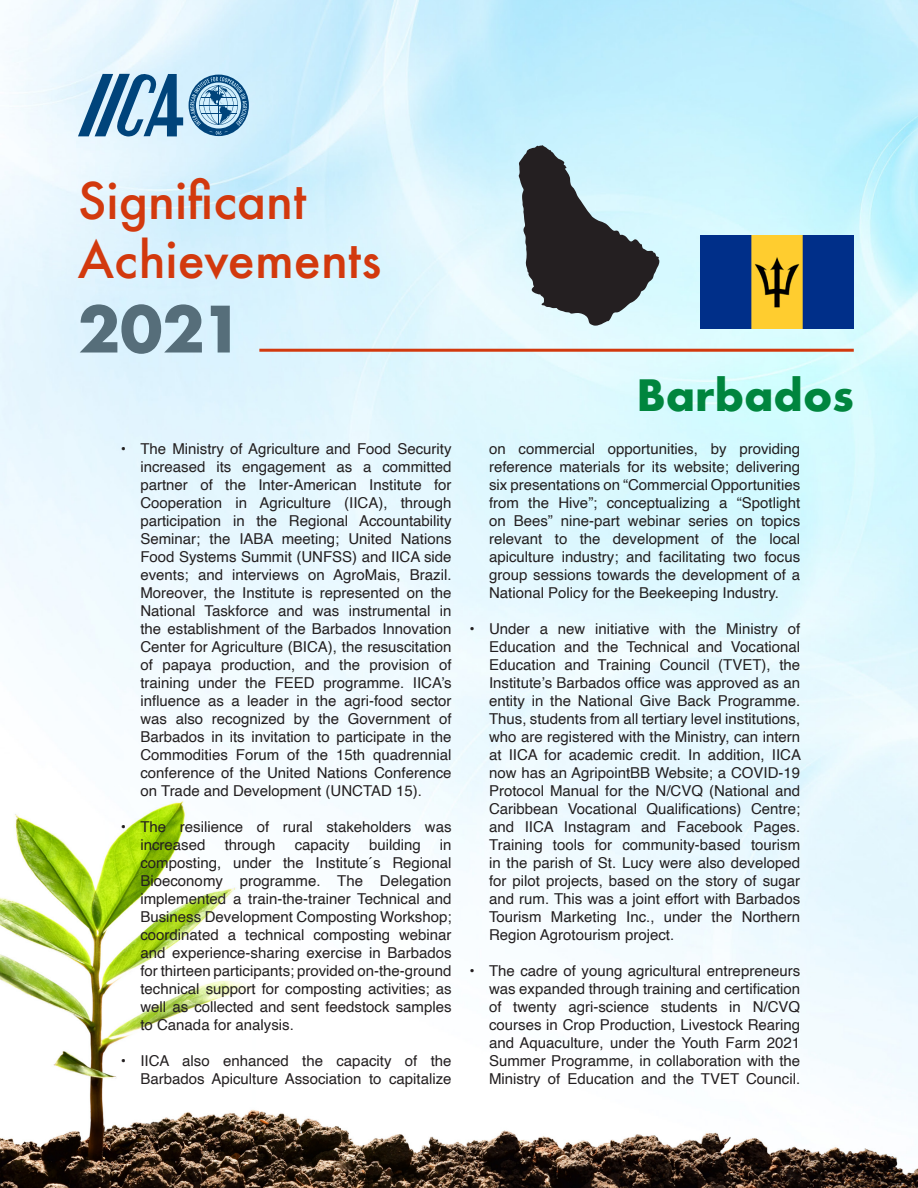
<style>
.page{position:relative;width:918px;height:1188px;background:#fff}
.page>*{position:absolute;margin:0;border:0;box-sizing:border-box;transform-origin:0 0}
.t1{font:700 62.1px "Futura";color:#566e7a}
.t2{font:500 49.05px/58.9px "Futura";color:#d2390e}
.t3{font:700 42px "Futura";color:#00853e}
.t4{font:15px/18px "Helvetica";color:#231f20;text-align:justify}
</style>
<div class="page">
<svg style="left:78px;top:69px;width:105px;height:68px;background:#7ba5c3"></svg>
<svg style="left:189px;top:75px;width:60px;height:61px;background:#79a6c5"></svg>
<hr style="left:259px;top:349px;width:595px;height:3px;background:#d2390e">
<img style="left:0;top:783px;width:918px;height:405px">
<img style="left:700px;top:235px;width:154px;height:94px">
<svg style="left:519px;top:145px;width:140px;height:181px;background:#748185"></svg>
<h2 class="t2" style="left:78px;top:171px;width:305px">Significant<br>Achievements</h2>
<h1 class="t1" style="left:78px;top:284px;width:167px">2021</h1>
<p class="t4" style="left:140px;top:440px;width:313px;text-indent:-20px">• The Ministry of Agriculture and Food Security increased its engagement as a committed partner of the Inter-American Institute for Cooperation in Agriculture (IICA), through participation in the Regional Accountability Seminar; the IABA meeting; United Nations Food Systems Summit (UNFSS) and IICA side events; and interviews on AgroMais, Brazil.<br>Moreover, the Institute is represented on the National Taskforce and was instrumental in the establishment of the Barbados Innovation Center for Agriculture (BICA), the resuscitation of papaya production, and the provision of training under the FEED programme. IICA’s influence as a leader in the agri-food sector was also recognized by the Government of Barbados in its invitation to participate in the Commodities Forum of the 15th quadrennial conference of the United Nations Conference on Trade and Development (UNCTAD 15).</p>
<p class="t4" style="left:140px;top:818px;width:313px;text-indent:-20px">• The resilience of rural stakeholders was increased</p>
<p class="t4" style="left:225px;top:836px;width:52px">through</p>
<p class="t4" style="left:295px;top:836px;width:57px">capacity</p>
<p class="t4" style="left:369px;top:836px;width:53px">building</p>
<p class="t4" style="left:140px;top:836px;width:313px;text-indent:299px">in composting, under the Institute´s Regional Bioeconomy programme. The Delegation implemented a train-the-trainer Technical and Business Development Composting Workshop; coordinated a technical composting webinar and experience-sharing exercise in Barbados for thirteen participants; provided on-the-ground technical support for composting activities; as well as collected and sent feedstock samples to Canada for analysis.</p>
<p class="t4" style="left:121px;top:1052px;width:332px;text-align:right">• IICA also enhanced the capacity of the<br>Barbados Apiculture Association to capitalize</p>
<p class="t3" style="left:637px;top:364px;width:219px">Barbados</p>
<p class="t4" style="left:489px;top:440px;width:313px">on commercial opportunities, by providing reference materials for its website; delivering six presentations on “Commercial Opportunities from the Hive”; conceptualizing a “Spotlight on Bees” nine-part webinar series on topics relevant to the development of the local apiculture industry; and facilitating two focus group sessions towards the development of a National Policy for the Beekeeping Industry.</p>
<p class="t4" style="left:489px;top:620px;width:313px;text-indent:-20px">• Under a new initiative with the Ministry of Education and the Technical and Vocational Education and Training Council (TVET), the Institute’s Barbados office was approved as an entity in the National Give Back Programme.<br>Thus, students from all tertiary level institutions, who are registered with the Ministry, can intern at IICA for academic credit. In addition, IICA now has an AgripointBB Website; a COVID-19<br>Protocol Manual for the N/CVQ (National and Caribbean Vocational Qualifications) Centre; and IICA Instagram and Facebook Pages.<br>Training tools for community-based tourism in the parish of St. Lucy were also developed for pilot projects, based on the story of sugar and rum. This was a joint effort with Barbados Tourism Marketing Inc., under the Northern Region Agrotourism project.</p>
<p class="t4" style="left:489px;top:962px;width:313px;text-indent:-20px">• The cadre of young agricultural entrepreneurs was expanded through training and certification of twenty agri-science students in N/CVQ courses in Crop Production, Livestock Rearing and Aquaculture, under the Youth Farm 2021<br>Summer Programme, in collaboration with the Ministry of Education and the TVET Council.</p>
</div>
